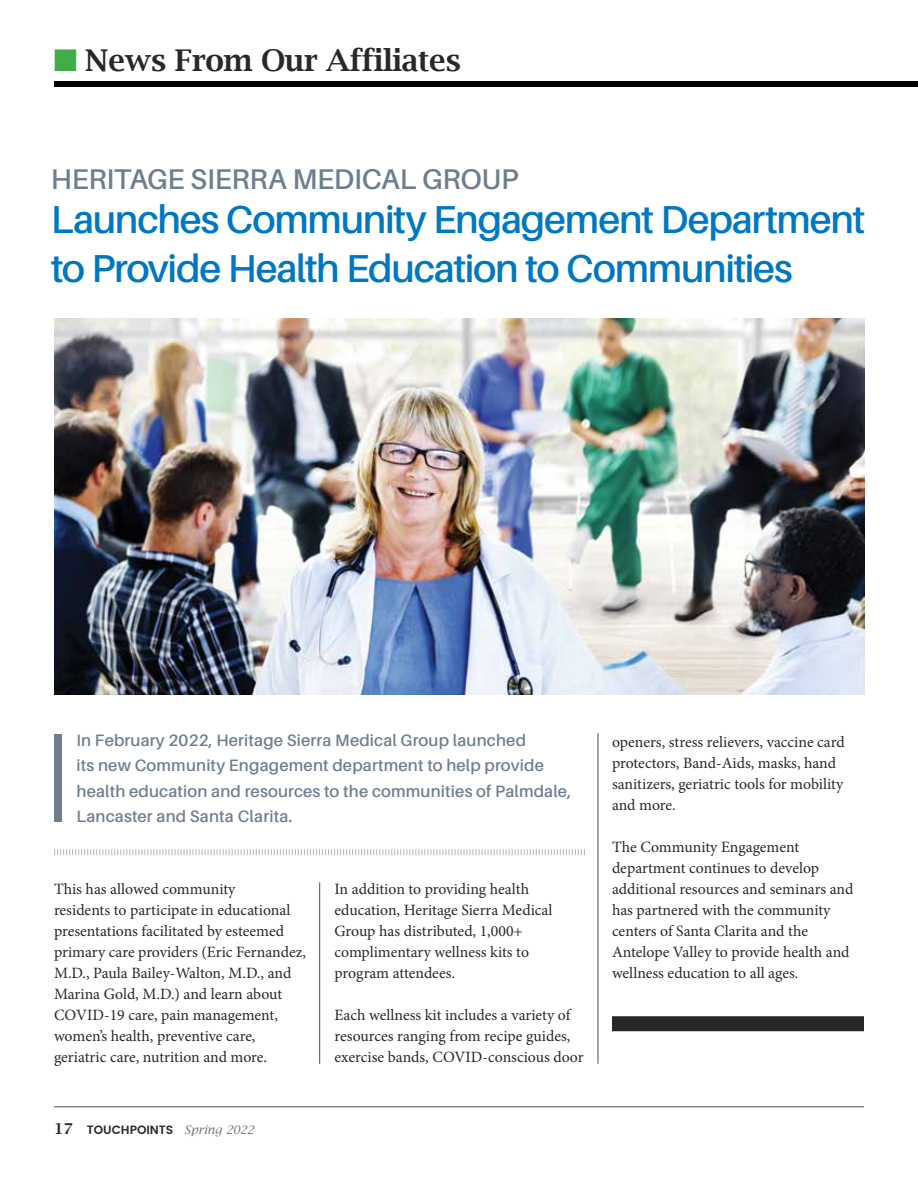
<style>
.page{position:relative;width:918px;height:1188px;background:#fff}
.page>*{position:absolute;margin:0;border:0;box-sizing:border-box;transform-origin:0 0}
.t1{font:300 127.35px "Aileron";color:#6f7e8e}
.t2{font:600 39px/49.5px "Aileron";letter-spacing:-.035em;color:#0077c1}
.t3{font:600 30px "Lucida Bright";letter-spacing:-.015em;color:#292829}
.t4{font:600 28.5px "Aileron";letter-spacing:-.01em;color:#6f7e8e}
.t5{font:600 16.5px/25.5px "Aileron";letter-spacing:.01em;color:#6f7e8e}
.t6{font:15.75px/21px "Minion Pro";color:#292829}
.t7{font:600 12px "Poppins";color:#292829}
.s1{font-family:"Lucida Bright";font-size:15px}
.s2{font-family:"Lucida Bright";font-weight:400;font-style:italic;color:#77787b}
</style>
<div class="page">
<hr style="left:54px;top:1107px;width:810px;height:1px;background:#4d4d4f">
<div style="left:54px;top:81px;width:864px;height:5px;background:#000"></div>
<div style="left:612px;top:1016px;width:252px;height:15px;background:#292829"></div>
<hr style="left:598px;top:733px;width:1px;height:331px;background:#4d4d4f">
<hr style="left:319px;top:882px;width:1px;height:182px;background:#4d4d4f">
<svg style="left:54px;top:849px;width:531px;height:6px"></svg>
<img style="left:54px;top:319px;width:810px;height:375px">
<h3 class="t3" style="left:85px;top:43px;width:377px">News From Our Affiliates</h3>
<h3 class="t4" style="left:51px;top:164px;width:469px">HERITAGE SIERRA MEDICAL GROUP</h3>
<h2 class="t2" style="left:51px;top:195px;width:816px">Launches Community Engagement Department to Provide Health Education to Communities</h2>
<h1 class="t1" style="left:41px;top:708px;width:32px">I</h1>
<p class="t5" style="left:77px;top:727px;width:496px">In February 2022, Heritage Sierra Medical Group launched<br>its new Community Engagement department to help provide health education and resources to the communities of Palmdale, Lancaster and Santa Clarita.</p>
<p class="t6" style="left:54px;top:879px;width:254px">This has allowed community<br>residents to participate in educational presentations facilitated by esteemed primary care providers (Eric Fernandez, M.D., Paula Bailey-Walton, M.D., and Marina Gold, M.D.) and learn about COVID-19 care, pain management, women’s health, preventive care, geriatric care, nutrition and more.</p>
<p class="t6" style="left:335px;top:878px;width:220px">In addition to providing health education, Heritage Sierra Medical<br>Group has distributed, 1,000+ complimentary wellness kits to program attendees.</p>
<p class="t6" style="left:335px;top:1004px;width:251px">Each wellness kit includes a variety of resources ranging from recipe guides, exercise bands, COVID-conscious door</p>
<p class="t7" style="left:54px;top:1121px;width:202px"><span class="s1">17</span> TOUCHPOINTS <span class="s2">Spring 2022</span></p>
<p class="t6" style="left:612px;top:732px;width:234px">openers, stress relievers, vaccine card protectors, Band-Aids, masks, hand sanitizers, geriatric tools for mobility and more.</p>
<p class="t6" style="left:612px;top:837px;width:243px">The Community Engagement department continues to develop additional resources and seminars and has partnered with the community centers of Santa Clarita and the Antelope Valley to provide health and wellness education to all ages.</p>
</div>
